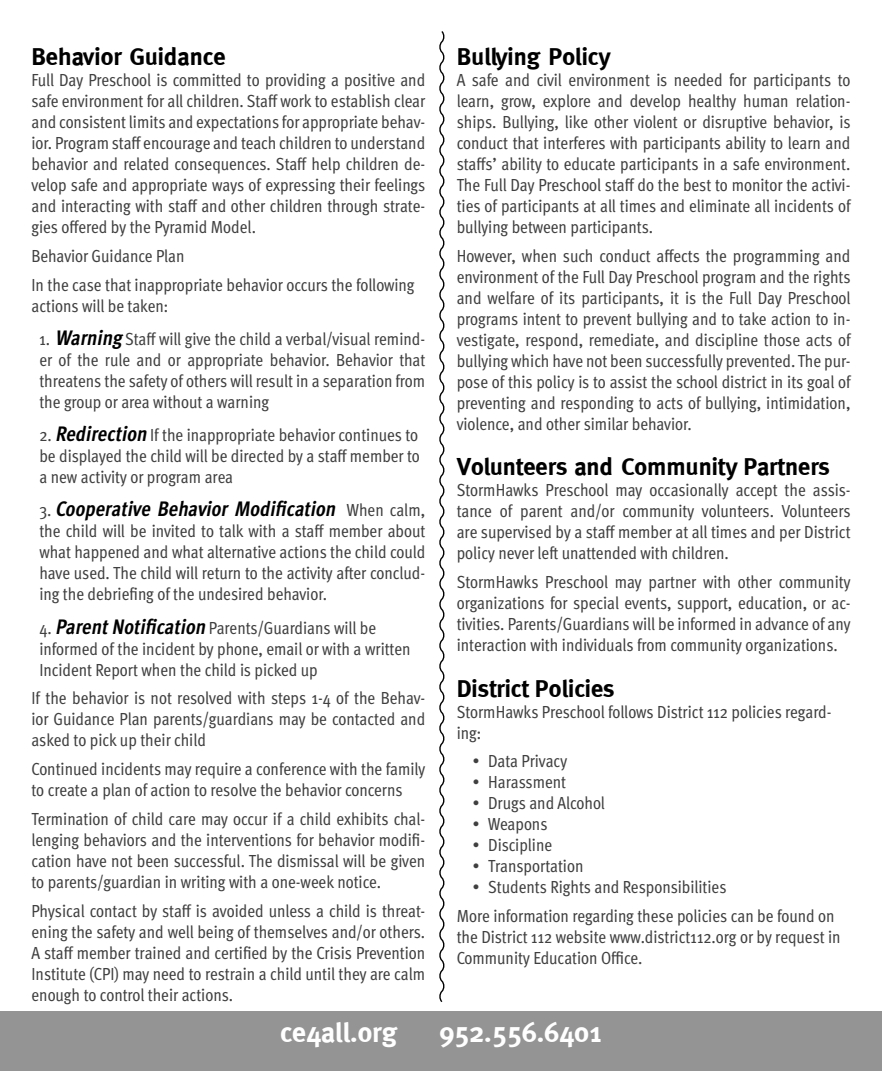
<style>
.page{position:relative;width:882px;height:1071px;background:#fff}
.page>*{position:absolute;margin:0;border:0;box-sizing:border-box;transform-origin:0 0}
.t1{font:700 28px "Meta";color:#fff}
.t2{font:700 24.5px "Meta";color:#000}
.t3{font:italic 700 condensed 21px "Meta OT";color:#000}
.Paragraph_Style_1{font:condensed 17.5px/21px "Meta OT";color:#404040;text-align:justify}
.s1{font-weight:700;font-style:italic;font-size:21px;color:#000}
.s2{font-weight:400;font-style:normal;font-size:17.5px;color:#404040}
</style>
<div class="page">
<svg style="left:439px;top:31px;width:6px;height:971px"></svg>
<div style="left:0;top:1012px;width:882px;height:59px;background:#949494"></div>
<p class="t2" style="left:32px;top:43px;width:196px">Behavior Guidance</p>
<p class="Paragraph_Style_1" style="left:32px;top:69px;width:395px">Full Day Preschool is committed to providing a positive and safe environment for all children. Staff work to establish clear and consistent limits and expectations for appropriate behav&shy;ior. Program staff encourage and teach children to understand behavior and related consequences. Staff help children de&shy;velop safe and appropriate ways of expressing their feelings and interacting with staff and other children through strate&shy;gies offered by the Pyramid Model.</p>
<p class="Paragraph_Style_1" style="left:32px;top:245px;width:155px">Behavior Guidance Plan</p>
<p class="Paragraph_Style_1" style="left:32px;top:274px;width:385px">In the case that inappropriate behavior occurs the following actions will be taken:</p>
<p class="Paragraph_Style_1" style="left:39px;top:328px;width:388px">1. <span class="s1">Warning</span> Staff will give the child a verbal/visual remind&shy;er of the rule and or appropriate behavior. Behavior that threatens the safety of others will result in a separation from the group or area without a warning</p>
<p class="Paragraph_Style_1" style="left:39px;top:424px;width:382px">2. <span class="s1">Redirection</span> If the inappropriate behavior continues to be displayed the child will be directed by a staff member to a new activity or program area</p>
<p class="t3" style="left:39px;top:496px;width:387px"><span class="s2">3 .</span> Cooperative Behavior Modification <span class="s2">W h e n c a l m ,</span></p>
<p class="Paragraph_Style_1" style="left:39px;top:520px;width:388px">the child will be invited to talk with a staff member about what happened and what alternative actions the child could have used. The child will return to the activity after conclud&shy;ing the debriefing of the undesired behavior.</p>
<p class="Paragraph_Style_1" style="left:39px;top:616px;width:373px;text-align:left">4. <span class="s1">ParentNotification</span> Parents/Guardians will be informed of the incident by phone, email or with a written<br>Incident Report when the child is picked up</p>
<p class="Paragraph_Style_1" style="left:32px;top:687px;width:395px">If the behavior is not resolved with steps 1-4 of the Behav&shy;ior Guidance Plan parents/guardians may be contacted and asked to pick up their child</p>
<p class="Paragraph_Style_1" style="left:32px;top:758px;width:395px">Continued incidents may require a conference with the family to create a plan of action to resolve the behavior concerns</p>
<p class="Paragraph_Style_1" style="left:32px;top:808px;width:395px">Termination of child care may occur if a child exhibits chal&shy;lenging behaviors and the interventions for behavior modifi&shy;cation have not been successful. The dismissal will be given to parents/guardian in writing with a one-week notice.</p>
<p class="Paragraph_Style_1" style="left:32px;top:900px;width:395px">Physical contact by staff is avoided unless a child is threat&shy;ening the safety and well being of themselves and/or others.<br>A staff member trained and certified by the Crisis Prevention Institute (CPI) may need to restrain a child until they are calm enough to control their actions.</p>
<p class="t2" style="left:457px;top:43px;width:155px">Bullying Policy</p>
<p class="Paragraph_Style_1" style="left:457px;top:69px;width:395px">A safe and civil environment is needed for participants to learn, grow, explore and develop healthy human relation&shy;ships. Bullying, like other violent or disruptive behavior, is conduct that interferes with participants ability to learn and staffs’ ability to educate participants in a safe environment.<br>The Full Day Preschool staff do the best to monitor the activi&shy;ties of participants at all times and eliminate all incidents of bullying between participants.</p>
<p class="Paragraph_Style_1" style="left:457px;top:245px;width:395px">However, when such conduct affects the programming and environment of the Full Day Preschool program and the rights and welfare of its participants, it is the Full Day Preschool programs intent to prevent bullying and to take action to in&shy;vestigate, respond, remediate, and discipline those acts of bullying which have not been successfully prevented. The pur&shy;pose of this policy is to assist the school district in its goal of preventing and responding to acts of bullying, intimidation, violence, and other similar behavior.</p>
<p class="t2" style="left:457px;top:453px;width:375px">Volunteers and Community Partners</p>
<p class="Paragraph_Style_1" style="left:457px;top:479px;width:395px">StormHawks Preschool may occasionally accept the assis&shy;tance of parent and/or community volunteers. Volunteers are supervised by a staff member at all times and per District policy never left unattended with children.</p>
<p class="Paragraph_Style_1" style="left:457px;top:571px;width:395px">StormHawks Preschool may partner with other community organizations for special events, support, education, or ac&shy;tivities. Parents/Guardians will be informed in advance of any interaction with individuals from community organizations.</p>
<p class="t2" style="left:457px;top:674px;width:159px">District Policies</p>
<p class="Paragraph_Style_1" style="left:457px;top:700px;width:376px">StormHawks Preschool follows District 112 policies regard&shy;ing:</p>
<p class="Paragraph_Style_1" style="left:472px;top:750px;width:96px">• Data Privacy</p>
<p class="Paragraph_Style_1" style="left:472px;top:771px;width:95px">• Harassment</p>
<p class="Paragraph_Style_1" style="left:472px;top:792px;width:134px">• Drugs and Alcohol</p>
<p class="Paragraph_Style_1" style="left:472px;top:813px;width:77px">• Weapons</p>
<p class="Paragraph_Style_1" style="left:472px;top:834px;width:81px">• Discipline</p>
<p class="Paragraph_Style_1" style="left:472px;top:855px;width:113px">• Transportation</p>
<p class="Paragraph_Style_1" style="left:472px;top:876px;width:256px">• Students Rights and Responsibilities</p>
<p class="Paragraph_Style_1" style="left:457px;top:905px;width:385px;text-align:left">More information regarding these policies can be found on the District 112 website www.district112.org or by request in<br>Community Education Office.</p>
<p class="t1" style="left:280px;top:1016px;width:118px">ce4all.org</p>
<p class="t1" style="left:439px;top:1016px;width:164px">952.556.6401</p>
</div>
